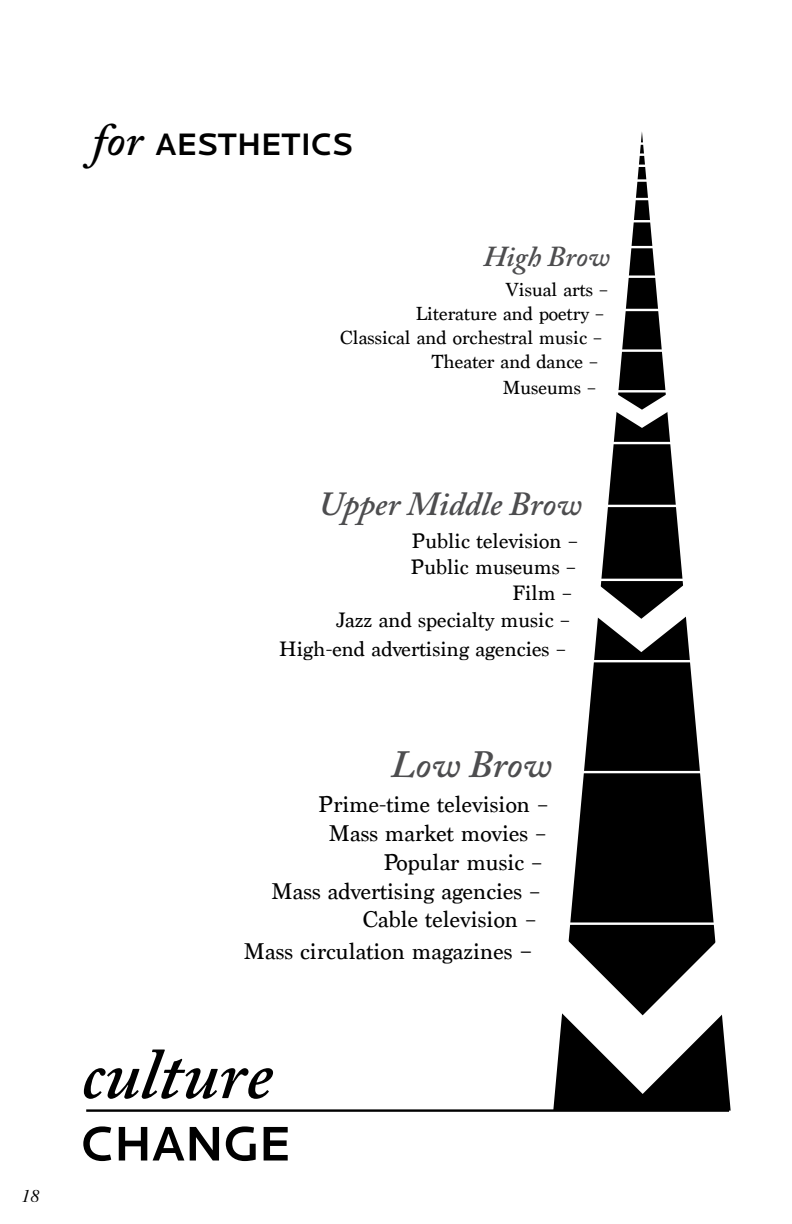
<style>
.page{position:relative;width:792px;height:1224px;background:#fff}
.page>*{position:absolute;margin:0;border:0;box-sizing:border-box;transform-origin:0 0}
.t1{font:italic 600 72px "Adobe Caslon Pro";color:#000}
.t2{font:500 50.4px "Locator";color:#000}
.t3{font:italic 600 38.4px "Adobe Caslon Pro";letter-spacing:.005em;color:#4d4d4f}
.t4{font:italic 600 33.6px "Adobe Caslon Pro";color:#4d4d4f}
.t5{font:500 32.2px "Locator";color:#000}
.t6{font:italic 600 28.8px "Adobe Caslon Pro";color:#4d4d4f}
.t7{font:24px "Marion";color:#000}
.t8{font:22px "Marion";color:#000}
.t9{font:20px "Marion";color:#000}
.t10{font:italic 18px "STIX General";color:#000}
.s1{font-family:"Adobe Caslon Pro";font-weight:600;font-style:italic;font-size:46px}
.s2{font-size:26.4px}
</style>
<div class="page">
<svg style="left:553px;top:131px;width:178px;height:980px"></svg>
<hr style="left:508px;top:922px;width:284px;height:3px;background:#fff">
<hr style="left:508px;top:771px;width:284px;height:2px;background:#fff">
<hr style="left:508px;top:660px;width:284px;height:2px;background:#fff">
<hr style="left:508px;top:579px;width:284px;height:2px;background:#fff">
<hr style="left:508px;top:505px;width:284px;height:2px;background:#fff">
<hr style="left:508px;top:442px;width:284px;height:2px;background:#fff">
<hr style="left:508px;top:390px;width:284px;height:3px;background:#fff">
<hr style="left:508px;top:349px;width:284px;height:3px;background:#fff">
<hr style="left:508px;top:309px;width:284px;height:2px;background:#fff">
<hr style="left:508px;top:275px;width:284px;height:3px;background:#fff">
<hr style="left:508px;top:246px;width:284px;height:2px;background:#fff">
<hr style="left:508px;top:220px;width:284px;height:2px;background:#fff">
<hr style="left:508px;top:142px;width:284px;height:3px;background:#fff">
<hr style="left:508px;top:179px;width:284px;height:3px;background:#fff">
<hr style="left:508px;top:198px;width:284px;height:2px;background:#fff">
<hr style="left:508px;top:165px;width:284px;height:2px;background:#fff">
<hr style="left:508px;top:153px;width:284px;height:3px;background:#fff">
<hr style="left:86px;top:1109px;width:643px;height:3px;background:#000">
<svg style="left:553px;top:924px;width:178px;height:170px"></svg>
<svg style="left:592px;top:581px;width:99px;height:71px"></svg>
<svg style="left:608px;top:388px;width:68px;height:40px"></svg>
<p class="t10" style="left:21px;top:1184px;width:19px">18</p>
<p class="t5" style="left:93px;top:126px;width:262px"><span class="s1">for</span> AESTHETICS</p>
<p class="t6" style="left:484px;top:240px;width:128px">High Brow</p>
<p class="t9" style="left:506px;top:278px;width:104px">Visual arts –</p>
<p class="t9" style="left:416px;top:302px;width:190px">Literature and poetry –</p>
<p class="t9" style="left:340px;top:326px;width:264px">Classical and orchestral music –</p>
<p class="t9" style="left:432px;top:350px;width:168px">Theater and dance –</p>
<p class="t9" style="left:503px;top:375px;width:95px">Museums –</p>
<p class="t4" style="left:319px;top:484px;width:265px">Upper Middle Brow</p>
<p class="t8" style="left:412px;top:527px;width:168px">Public television –</p>
<p class="t8" style="left:411px;top:554px;width:167px">Public museums –</p>
<p class="t8" style="left:512px;top:580px;width:61px">Film –</p>
<p class="t8" style="left:336px;top:607px;width:235px">Jazz and specialty music –</p>
<p class="t8" style="left:279px;top:635px;width:289px">High-end advertising agencies –</p>
<p class="t3" style="left:391px;top:741px;width:163px">Low Brow</p>
<p class="t7" style="left:318px;top:790px;width:231px">Prime-time television –</p>
<p class="t7" style="left:329px;top:819px;width:219px">Mass market movies –</p>
<p class="t7" style="left:384px;top:848px;width:160px">Popular music –</p>
<p class="t7" style="left:271px;top:877px;width:270px">Mass advertising agencies –</p>
<p class="t7" style="left:363px;top:905px;width:175px">Cable television –</p>
<p class="t7" style="left:244px;top:937px;width:290px">Mass circulation magazines <span class="s2">–</span></p>
<p class="t1" style="left:81px;top:1031px;width:193px">culture</p>
<p class="t2" style="left:81px;top:1116px;width:211px">CHANGE</p>
</div>
